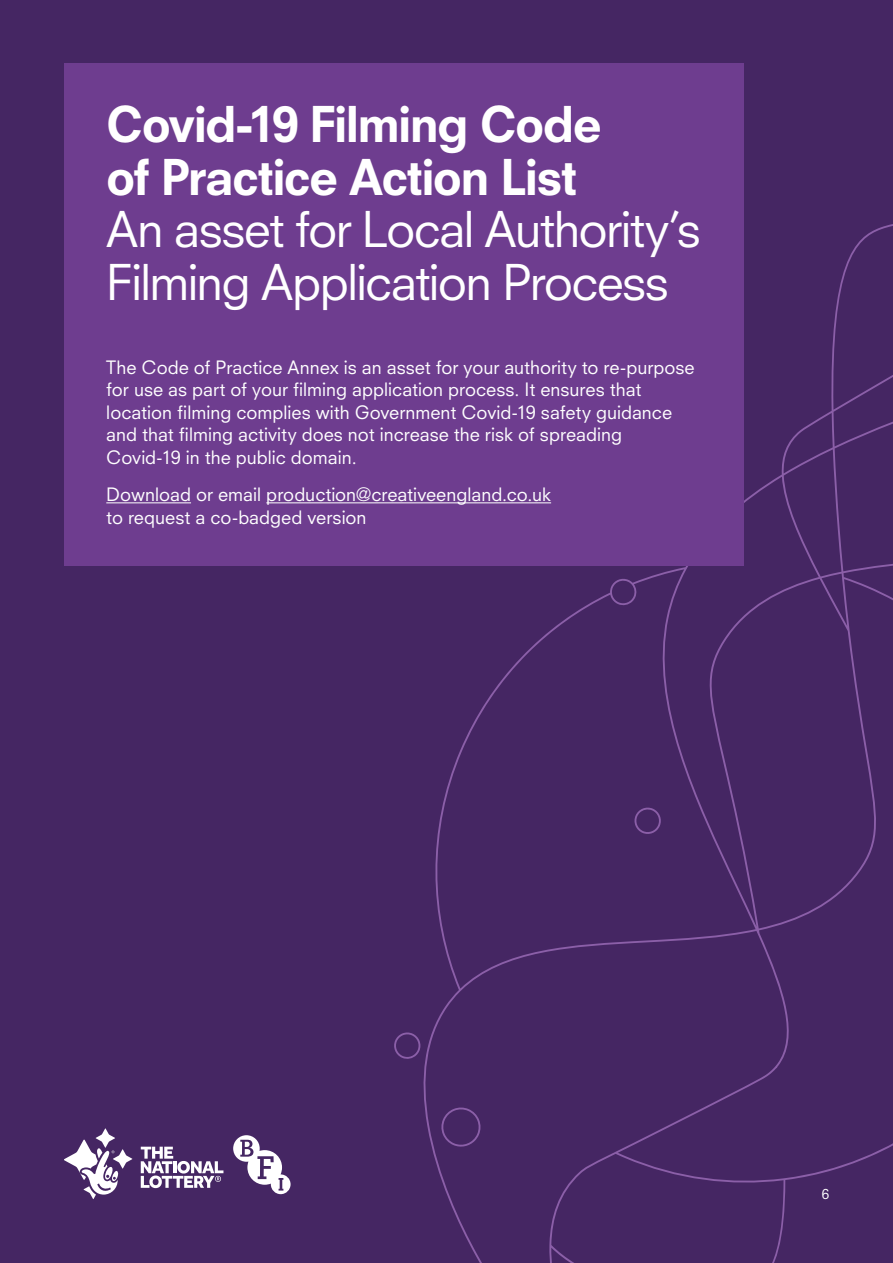
<style>
.page{position:relative;width:893px;height:1263px;background:#452663}
.page>*{position:absolute;margin:0;border:0;box-sizing:border-box;transform-origin:0 0}
.Title_-_Medium_White{font:48px/52.5px "Neuzeit SLT Std";letter-spacing:-.035em;color:#fff}
.Title_-_Bold_White{font:800 48px/52.5px "Neuzeit SLT Std";letter-spacing:-.035em;color:#fff}
.Text_-_Body_White{font:18px/22.5px "Neuzeit SLT Std";color:#fff}
.t1{font:13.5px "Neuzeit SLT Std";color:#fff}
</style>
<div class="page">
<svg style="left:423px;top:197px;width:470px;height:1066px"></svg>
<svg style="left:394px;top:1032px;width:27px;height:27px"></svg>
<svg style="left:441px;top:1107px;width:40px;height:41px"></svg>
<svg style="left:634px;top:806px;width:29px;height:28px"></svg>
<div style="left:64px;top:64px;width:679px;height:502px;background:#6e3d8f"></div>
<hr style="left:106px;top:502px;width:85px;height:1px;background:#fff">
<hr style="left:266px;top:502px;width:285px;height:1px;background:#fff">
<svg style="left:64px;top:1128px;width:68px;height:71px"></svg>
<svg style="left:141px;top:1147px;width:82px;height:41px"></svg>
<svg style="left:233px;top:1135px;width:58px;height:59px"></svg>
<p class="Title_-_Bold_White" style="left:106px;top:98px;width:497px">Covid-19 Filming Code of Practice Action List</p>
<p class="Title_-_Medium_White" style="left:106px;top:203px;width:596px">An asset for Local Authority’s<br>Filming Application Process</p>
<p class="Text_-_Body_White" style="left:106px;top:355px;width:590px">The Code of Practice Annex is an asset for your authority to re-purpose for use as part of your filming application process. It ensures that location filming complies with Government Covid-19 safety guidance and that filming activity does not increase the risk of spreading Covid-19 in the public domain.</p>
<p class="Text_-_Body_White" style="left:106px;top:483px;width:446px">Download or email production@creativeengland.co.uk to request a co-badged version</p>
<p class="t1" style="left:822px;top:1185px;width:9px">6</p>
</div>
